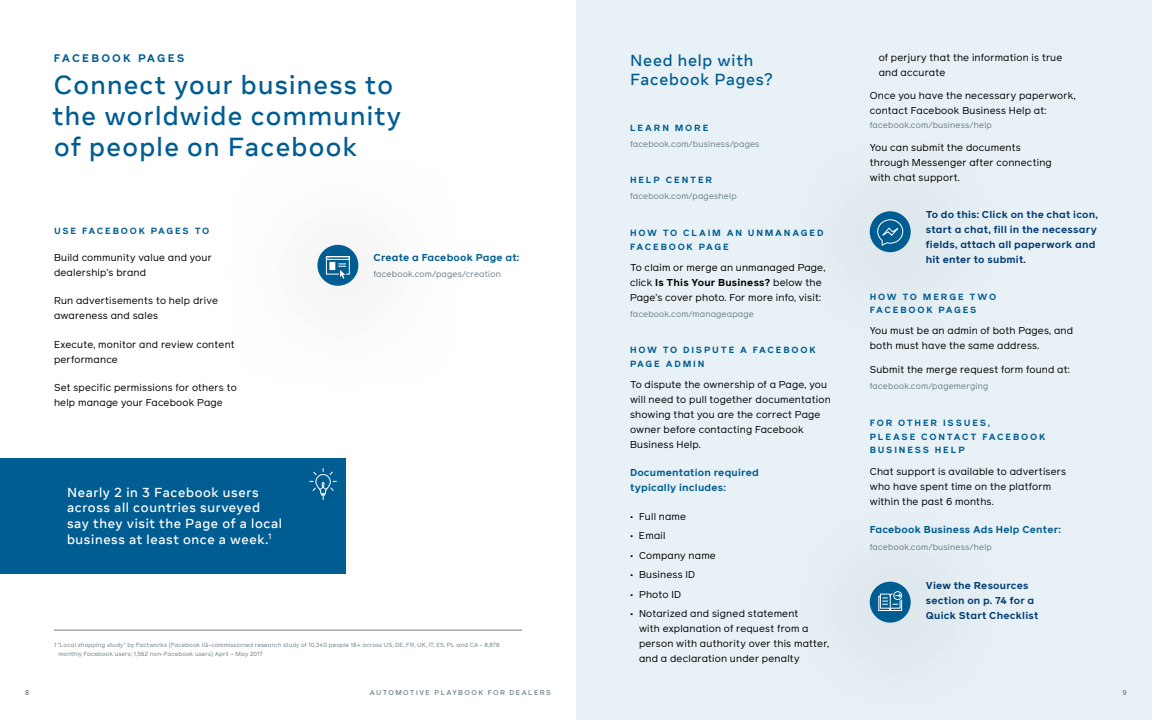
<style>
.page{position:relative;width:1152px;height:720px;background:#fff}
.page>*{position:absolute;margin:0;border:0;box-sizing:border-box;transform-origin:0 0}
.t1{font:500 26px/31.2px "Optimistic Display";letter-spacing:.05em;color:#005d92}
.t2{font:500 16px/19.2px "Optimistic Display";letter-spacing:.05em;color:#005d92}
.t3{font:500 13px/15.6px "Optimistic Display";letter-spacing:.05em;color:#fff}
.t4{font:700 11px "Facebook Reader";letter-spacing:.195em;color:#005d92}
.t5{font:10px/15px "Facebook Reader";letter-spacing:.02em;color:#000}
.t6{font:700 10px/15px "Facebook Reader";letter-spacing:.02em;color:#003d76}
.t7{font:700 10px/15px "Facebook Reader";letter-spacing:.02em;color:#005d92}
.t8{font:700 9px/13.5px "Facebook Reader";letter-spacing:.2em;color:#005d92}
.t9{font:8.5px "Facebook Reader";letter-spacing:.02em;color:#6b7f89}
.t10{font:500 7px "Facebook Reader";letter-spacing:.2em;color:#6b7f89}
.t11{font:6px/9px "Facebook Reader";letter-spacing:.02em;color:#6b7f89}
.s1{font-weight:700}
</style>
<div class="page">
<hr style="left:54px;top:630px;width:468px;height:1px;background:#6b7f89">
<div style="left:0;top:458px;width:346px;height:116px;background:#005d92"></div>
<svg style="left:309px;top:469px;width:28px;height:31px"></svg>
<div style="left:317px;top:245px;width:41px;height:41px;background:#005d92;border-radius:50%"></div>
<svg style="left:326px;top:256px;width:24px;height:23px"></svg>
<div style="left:576px;top:0;width:576px;height:720px;background:#e8f1f6"></div>
<div style="left:870px;top:211px;width:41px;height:41px;background:#005d92;border-radius:50%"></div>
<svg style="left:877px;top:219px;width:26px;height:27px"></svg>
<div style="left:870px;top:582px;width:41px;height:41px;background:#005d92;border-radius:50%"></div>
<svg style="left:878px;top:591px;width:24px;height:20px"></svg>
<p class="t4" style="left:54px;top:53px;width:132px">FACEBOOK PAGES</p>
<h1 class="t1" style="left:53px;top:71px;width:350px">Connect your business to the worldwide community of people on Facebook</h1>
<p class="t8" style="left:54px;top:224px;width:157px">USE FACEBOOK PAGES TO</p>
<p class="t5" style="left:54px;top:250px;width:159px">Build community value and your dealership’s brand</p>
<p class="t5" style="left:54px;top:294px;width:165px">Run advertisements to help drive awareness and sales</p>
<p class="t5" style="left:54px;top:337px;width:182px">Execute, monitor and review content performance</p>
<p class="t5" style="left:54px;top:381px;width:184px">Set specific permissions for others to help manage your Facebook Page</p>
<h3 class="t3" style="left:67px;top:486px;width:217px">Nearly 2 in 3 Facebook users across all countries surveyed say they visit the Page of a local business at least once a week.<sup>1</sup></h3>
<p class="t7" style="left:373px;top:250px;width:147px">Create a Facebook Page at:</p>
<p class="t9" style="left:373px;top:270px;width:129px">facebook.com/pages/creation</p>
<p class="t11" style="left:58px;top:640px;width:443px;text-indent:-4px">1 “Local shopping study” by Factworks (Facebook IQ-commissioned research study of 10,340 people 18+ across US, DE, FR, UK, IT, ES, PL and CA - 8,878 monthly Facebook users; 1,562 non-Facebook users) April – May 2017</p>
<p class="t10" style="left:25px;top:690px;width:6px">8</p>
<p class="t10" style="left:370px;top:688px;width:183px">AUTOMOTIVE PLAYBOOK FOR DEALERS</p>
<h2 class="t2" style="left:630px;top:52px;width:144px">Need help with<br>Facebook Pages?</h2>
<p class="t8" style="left:630px;top:122px;width:80px">LEARN MORE</p>
<p class="t9" style="left:630px;top:140px;width:131px">facebook.com/business/pages</p>
<p class="t8" style="left:630px;top:174px;width:84px">HELP CENTER</p>
<p class="t9" style="left:630px;top:192px;width:108px">facebook.com/pageshelp</p>
<p class="t8" style="left:630px;top:227px;width:195px">HOW TO CLAIM AN UNMANAGED<br>FACEBOOK PAGE</p>
<p class="t5" style="left:630px;top:260px;width:197px">To claim or merge an unmanaged Page, click <span class="s1">Is This Your Business?</span> below the<br>Page’s cover photo. For more info, visit:</p>
<p class="t9" style="left:630px;top:310px;width:125px">facebook.com/manageapage</p>
<p class="t8" style="left:630px;top:344px;width:187px">HOW TO DISPUTE A FACEBOOK<br>PAGE ADMIN</p>
<p class="t5" style="left:630px;top:377px;width:202px">To dispute the ownership of a Page, you will need to pull together documentation showing that you are the correct Page owner before contacting Facebook Business Help.</p>
<p class="t7" style="left:630px;top:466px;width:130px">Documentation required typically includes:</p>
<p class="t5" style="left:630px;top:509px;width:58px">• Full name</p>
<p class="t5" style="left:630px;top:529px;width:37px">• Email</p>
<p class="t5" style="left:630px;top:548px;width:87px">• Company name</p>
<p class="t5" style="left:630px;top:568px;width:67px">• Business ID</p>
<p class="t5" style="left:630px;top:587px;width:53px">• Photo ID</p>
<p class="t5" style="left:639px;top:607px;width:192px;text-indent:-9px">• Notarized and signed statement<br>with explanation of request from a person with authority over this matter, and a declaration under penalty</p>
<p class="t5" style="left:879px;top:51px;width:185px">of perjury that the information is true and accurate</p>
<p class="t5" style="left:870px;top:88px;width:207px">Once you have the necessary paperwork, contact Facebook Business Help at:</p>
<p class="t9" style="left:870px;top:121px;width:124px">facebook.com/business/help</p>
<p class="t5" style="left:870px;top:141px;width:184px">You can submit the documents through Messenger after connecting with chat support.</p>
<p class="t6" style="left:926px;top:208px;width:174px">To do this: Click on the chat icon, start a chat, fill in the necessary fields, attach all paperwork and hit enter to submit.</p>
<p class="t8" style="left:870px;top:290px;width:128px">HOW TO MERGE TWO<br>FACEBOOK PAGES</p>
<p class="t5" style="left:870px;top:324px;width:205px">You must be an admin of both Pages, and both must have the same address.</p>
<p class="t5" style="left:870px;top:363px;width:202px">Submit the merge request form found at:</p>
<p class="t9" style="left:870px;top:382px;width:120px">facebook.com/pagemerging</p>
<p class="t8" style="left:870px;top:417px;width:177px">FOR OTHER ISSUES,<br>PLEASE CONTACT FACEBOOK<br>BUSINESS HELP</p>
<p class="t5" style="left:870px;top:464px;width:198px">Chat support is available to advertisers who have spent time on the platform within the past 6 months.</p>
<p class="t7" style="left:870px;top:523px;width:193px">Facebook Business Ads Help Center:</p>
<p class="t9" style="left:870px;top:543px;width:124px">facebook.com/business/help</p>
<p class="t6" style="left:926px;top:578px;width:114px">View the Resources section on p. 74 for a<br>Quick Start Checklist</p>
<p class="t10" style="left:1123px;top:690px;width:6px">9</p>
</div>
